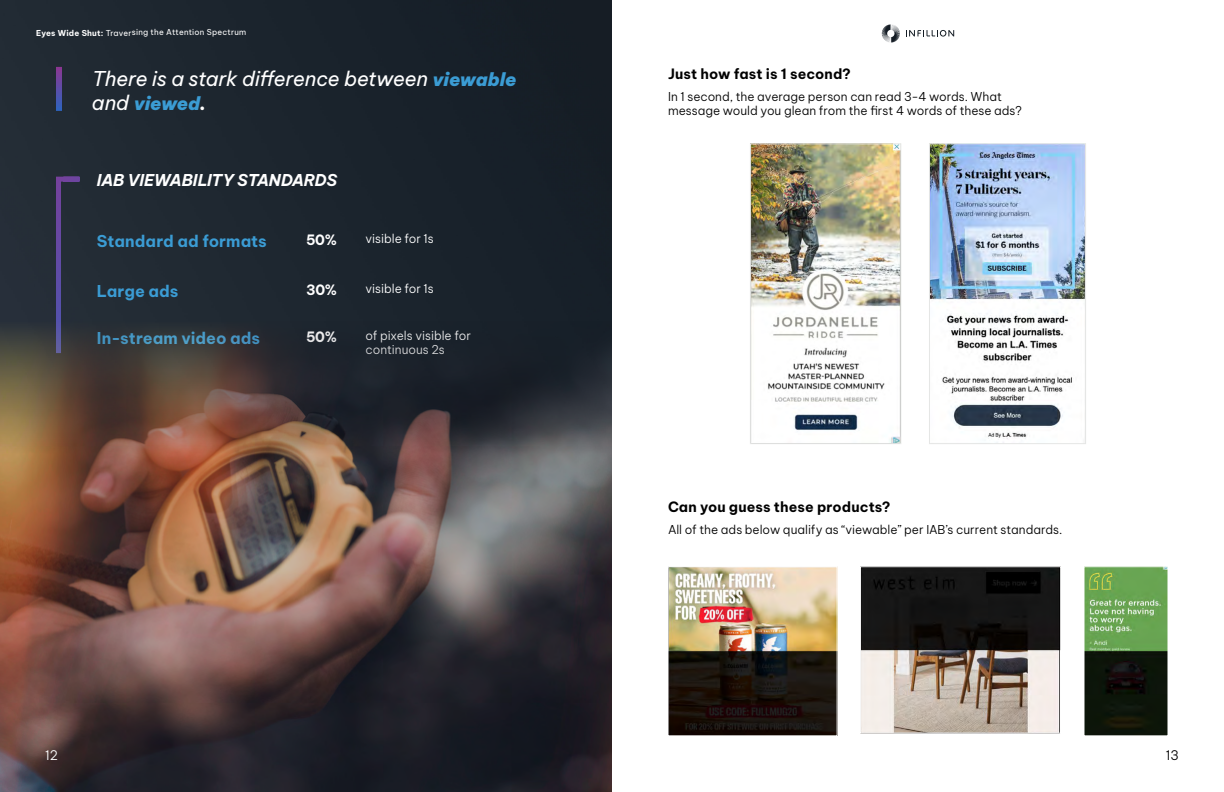
<style>
.page{position:relative;width:1224px;height:792px;background:#fff}
.page>*{position:absolute;margin:0;border:0;box-sizing:border-box;transform-origin:0 0}
.t1{font:italic 20px "Be Vietnam Pro";letter-spacing:-.01em;color:#fff}
.t2{font:italic 900 18px "Be Vietnam Pro";letter-spacing:-.01em;color:#3b9cd4}
.t3{font:700 16px "Be Vietnam Pro";letter-spacing:.005em;color:#3b9cd4}
.t4{font:italic 700 16px "Be Vietnam Pro";letter-spacing:-.015em;color:#fff}
.t5{font:700 14px "Be Vietnam Pro";letter-spacing:.005em;color:#000}
.t6{font:700 14px "Be Vietnam Pro";color:#fff}
.t7{font:300 13px "Be Vietnam Pro";color:#000}
.t8{font:300 13px "Be Vietnam Pro";color:#fff}
.t9{font:300 12px/14px "Be Vietnam Pro";color:#000}
.t10{font:300 12px/14px "Be Vietnam Pro";color:#fff}
.t11{font:8px "Be Vietnam Pro";color:#fff}
.s1{font-weight:700}
.s2{font-weight:900;font-size:18px;color:#3b9cd4}
.s3{font-weight:400;font-size:20px;color:#fff}
.s4{color:#fff}
</style>
<div class="page">
<svg style="left:882px;top:24px;width:18px;height:19px"></svg>
<svg style="left:906px;top:30px;width:48px;height:7px"></svg>
<div style="left:0;top:0;width:612px;height:318px;background:#1b242d"></div>
<svg style="left:53px;top:174px;width:31px;height:144px;background:#2f3149"></svg>
<img style="left:0;top:318px;width:612px;height:474px">
<img style="left:752px;top:145px;width:147px;height:297px">
<div style="left:750px;top:143px;width:151px;height:301px;border:1px solid #e5e6e5"></div>
<img style="left:931px;top:145px;width:153px;height:294px">
<div style="left:929px;top:143px;width:157px;height:301px;border:1px solid #e5e6e5"></div>
<img style="left:670px;top:568px;width:165px;height:166px">
<div style="left:668px;top:566px;width:169px;height:170px;border:1px solid #fff"></div>
<img style="left:862px;top:568px;width:197px;height:163px">
<div style="left:860px;top:566px;width:201px;height:167px;border:1px solid #fff"></div>
<img style="left:1086px;top:568px;width:80px;height:166px">
<svg style="left:56px;top:67px;width:6px;height:44px"></svg>
<p class="t11" style="left:36px;top:26px;width:212px"><span class="s1">Eyes Wide Shut:</span> Traversing the Attention Spectrum</p>
<h1 class="t1" style="left:92px;top:61px;width:426px">There is a stark difference between <span class="s2">viewable</span></h1>
<h2 class="t2" style="left:92px;top:88px;width:115px"><span class="s3">and</span> viewed<span class="s4">.</span></h2>
<h3 class="t4" style="left:97px;top:167px;width:242px">IAB VIEWABILITY STANDARDS</h3>
<h3 class="t3" style="left:97px;top:227px;width:171px">Standard ad formats</h3>
<p class="t6" style="left:306px;top:228px;width:32px">50%</p>
<p class="t10" style="left:366px;top:231px;width:70px">visible for 1s</p>
<h3 class="t3" style="left:97px;top:277px;width:83px">Large ads</h3>
<p class="t6" style="left:306px;top:278px;width:32px">30%</p>
<p class="t10" style="left:366px;top:280px;width:70px">visible for 1s</p>
<h3 class="t3" style="left:97px;top:324px;width:165px">In-stream video ads</h3>
<p class="t6" style="left:306px;top:325px;width:32px">50%</p>
<p class="t10" style="left:366px;top:327px;width:107px">of pixels visible for continuous 2s</p>
<p class="t8" style="left:45px;top:744px;width:14px">12</p>
<p class="t5" style="left:668px;top:62px;width:184px">Just how fast is 1 second?</p>
<p class="t9" style="left:668px;top:89px;width:355px">In 1 second, the average person can read 3-4 words. What message would you glean from the first 4 words of these ads?</p>
<p class="t5" style="left:668px;top:495px;width:224px">Can you guess these products?</p>
<p class="t9" style="left:668px;top:522px;width:396px">All of the ads below qualify as “viewable” per IAB’s current standards.</p>
<p class="t7" style="left:1166px;top:745px;width:15px">13</p>
</div>
